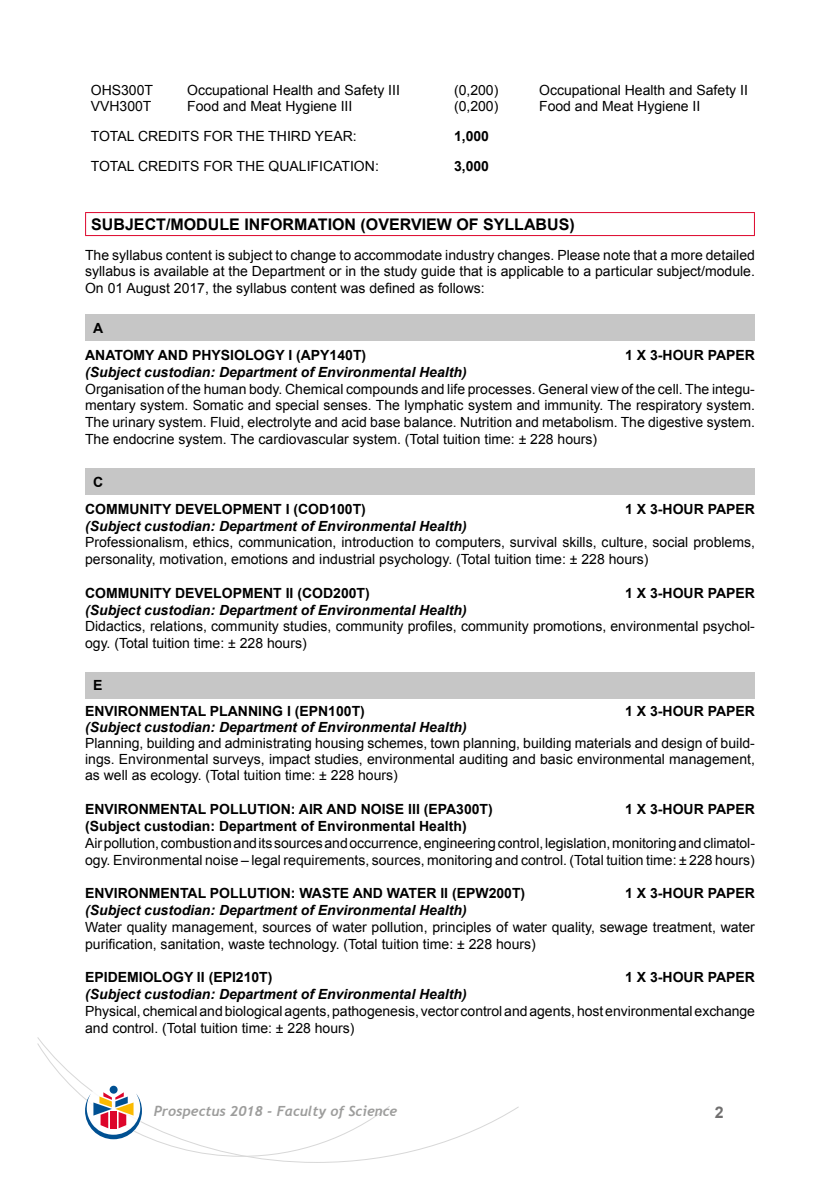
<style>
.page{position:relative;width:840px;height:1191px;background:#fff}
.page>*{position:absolute;margin:0;border:0;box-sizing:border-box;transform-origin:0 0}
.t1{font:700 16px "Arial";color:#000}
.t2{font:700 16px "Arial";color:#706f6f}
.t3{font:14px/16.8px "Arial";color:#000}
.t4{font:700 14px/26.8px "Arial";color:#000}
.t5{font:italic 700 14px "Arial";color:#000}
.t6{font:italic 700 14px "Trebuchet";color:#9d9d9c}
</style>
<div class="page">
<svg style="left:37px;top:1037px;width:482px;height:125px"></svg>
<svg style="left:37px;top:1043px;width:353px;height:113px"></svg>
<hr style="left:85px;top:212px;width:669px;height:1px;background:#dd052b">
<svg style="left:85px;top:213px;width:1px;height:22px"></svg>
<svg style="left:753px;top:213px;width:1px;height:22px"></svg>
<hr style="left:85px;top:235px;width:669px;height:1px;background:#dd052b">
<div style="left:85px;top:315px;width:669px;height:26px;background:#c6c6c6"></div>
<div style="left:85px;top:469px;width:669px;height:26px;background:#c6c6c6"></div>
<div style="left:85px;top:672px;width:669px;height:26px;background:#c6c6c6"></div>
<p class="t3" style="left:91px;top:82px;width:64px">OHS300T</p>
<p class="t3" style="left:187px;top:82px;width:214px">Occupational Health and Safety III</p>
<p class="t3" style="left:454px;top:82px;width:46px">(0,200)</p>
<p class="t3" style="left:539px;top:82px;width:210px">Occupational Health and Safety II</p>
<p class="t3" style="left:91px;top:98px;width:62px">VVH300T</p>
<p class="t3" style="left:187px;top:98px;width:166px">Food and Meat Hygiene III</p>
<p class="t3" style="left:454px;top:98px;width:46px">(0,200)</p>
<p class="t3" style="left:539px;top:98px;width:163px">Food and Meat Hygiene II</p>
<p class="t3" style="left:91px;top:128px;width:267px">TOTAL CREDITS FOR THE THIRD YEAR:</p>
<p class="t4" style="left:454px;top:123px;width:37px">1,000</p>
<p class="t3" style="left:91px;top:158px;width:289px">TOTAL CREDITS FOR THE QUALIFICATION:</p>
<p class="t4" style="left:454px;top:153px;width:37px">3,000</p>
<p class="t1" style="left:91px;top:213px;width:484px">SUBJECT/MODULE INFORMATION (OVERVIEW OF SYLLABUS)</p>
<p class="t3" style="left:85px;top:247px;width:671px;text-align:justify">The syllabus content is subject to change to accommodate industry changes. Please note that a more detailed syllabus is available at the Department or in the study guide that is applicable to a particular subject/module.<br>On 01 August 2017, the syllabus content was defined as follows:</p>
<p class="t4" style="left:85px;top:315px;width:282px;text-indent:8px">A<br>ANATOMY AND PHYSIOLOGY I (APY140T)</p>
<p class="t4" style="left:624px;top:342px;width:131px">1 X 3-HOUR PAPER</p>
<p class="t5" style="left:85px;top:362px;width:383px">(Subject custodian: Department of Environmental Health)</p>
<p class="t3" style="left:85px;top:380px;width:671px;text-align:justify">Organisation of the human body. Chemical compounds and life processes. General view of the cell. The integu&shy;mentary system. Somatic and special senses. The lymphatic system and immunity. The respiratory system.<br>The urinary system. Fluid, electrolyte and acid base balance. Nutrition and metabolism. The digestive system.<br>The endocrine system. The cardiovascular system. (Total tuition time: ± 228 hours)</p>
<p class="t4" style="left:85px;top:469px;width:282px;text-indent:8px">C<br>COMMUNITY DEVELOPMENT I (COD100T)</p>
<p class="t4" style="left:624px;top:495px;width:131px">1 X 3-HOUR PAPER</p>
<p class="t5" style="left:85px;top:516px;width:383px">(Subject custodian: Department of Environmental Health)</p>
<p class="t3" style="left:85px;top:534px;width:671px">Professionalism, ethics, communication, introduction to computers, survival skills, culture, social problems, personality, motivation, emotions and industrial psychology. (Total tuition time: ± 228 hours)</p>
<p class="t4" style="left:85px;top:579px;width:286px">COMMUNITY DEVELOPMENT II (COD200T)</p>
<p class="t4" style="left:624px;top:579px;width:131px">1 X 3-HOUR PAPER</p>
<p class="t5" style="left:85px;top:600px;width:383px">(Subject custodian: Department of Environmental Health)</p>
<p class="t3" style="left:85px;top:618px;width:671px">Didactics, relations, community studies, community profiles, community promotions, environmental psychol&shy;ogy. (Total tuition time: ± 228 hours)</p>
<p class="t4" style="left:85px;top:672px;width:281px;line-height:25.8px;text-indent:8px">E<br>ENVIRONMENTAL PLANNING I (EPN100T)</p>
<p class="t4" style="left:624px;top:698px;width:131px">1 X 3-HOUR PAPER</p>
<p class="t5" style="left:85px;top:718px;width:383px">(Subject custodian: Department of Environmental Health)</p>
<p class="t3" style="left:85px;top:734px;width:671px;text-align:justify">Planning, building and administrating housing schemes, town planning, building materials and design of build&shy;ings. Environmental surveys, impact studies, environmental auditing and basic environmental management, as well as ecology. (Total tuition time: ± 228 hours)</p>
<p class="t4" style="left:85px;top:796px;width:409px">ENVIRONMENTAL POLLUTION: AIR AND NOISE III (EPA300T)</p>
<p class="t4" style="left:624px;top:796px;width:131px">1 X 3-HOUR PAPER</p>
<p class="t4" style="left:85px;top:812px;width:383px">(Subject custodian: Department of Environmental Health)</p>
<p class="t3" style="left:85px;top:834px;width:671px">Air pollution, combustion and its sources and occurrence, engineering control, legislation, monitoring and climatol&shy;ogy. Environmental noise – legal requirements, sources, monitoring and control. (Total tuition time: ± 228 hours)</p>
<p class="t4" style="left:85px;top:880px;width:441px">ENVIRONMENTAL POLLUTION: WASTE AND WATER II (EPW200T)</p>
<p class="t4" style="left:624px;top:880px;width:131px">1 X 3-HOUR PAPER</p>
<p class="t5" style="left:85px;top:900px;width:383px">(Subject custodian: Department of Environmental Health)</p>
<p class="t3" style="left:85px;top:918px;width:671px">Water quality management, sources of water pollution, principles of water quality, sewage treatment, water purification, sanitation, waste technology. (Total tuition time: ± 228 hours)</p>
<p class="t4" style="left:85px;top:964px;width:189px">EPIDEMIOLOGY II (EPI210T)</p>
<p class="t4" style="left:624px;top:964px;width:131px">1 X 3-HOUR PAPER</p>
<p class="t5" style="left:85px;top:984px;width:383px">(Subject custodian: Department of Environmental Health)</p>
<p class="t3" style="left:85px;top:1002px;width:671px">Physical, chemical and biological agents, pathogenesis, vector control and agents, host environmental exchange and control. (Total tuition time: ± 228 hours)</p>
<p class="t6" style="left:154px;top:1102px;width:245px">Prospectus 2018 - Faculty of Science</p>
<p class="t2" style="left:714px;top:1100px;width:10px">2</p>
</div>
